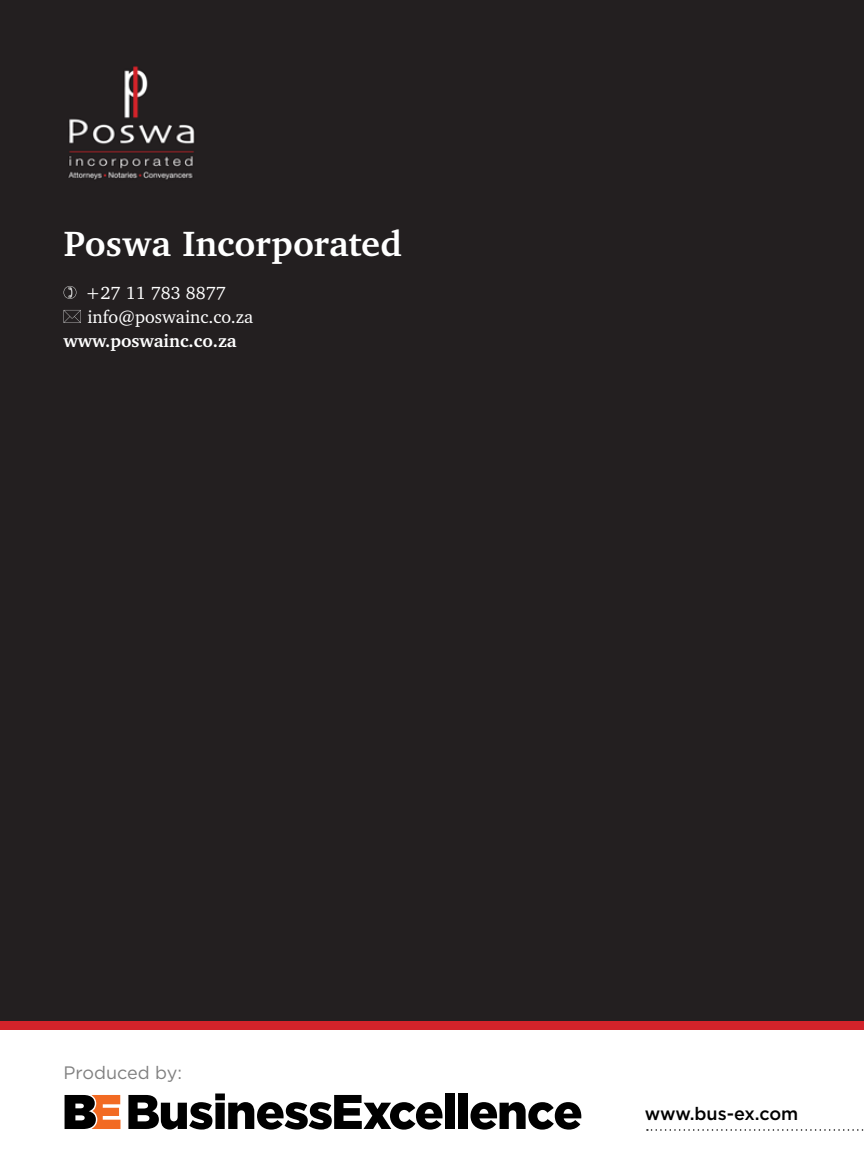
<style>
.page{position:relative;width:864px;height:1174px;background:#fff}
.page>*{position:absolute;margin:0;border:0;box-sizing:border-box;transform-origin:0 0}
.t1{font:700 36px "Charter IT Cby BT";letter-spacing:.005em;color:#fff}
.t2{font:18px/24px "Charter IT Cby BT";color:#fff}
.t3{font:700 18px "Charter IT Cby BT";color:#fff}
.t4{font:500 18px "Gotham";color:#000}
.t5{font:18px "Gotham";color:#808080}
</style>
<div class="page">
<div style="left:0;top:0;width:863px;height:1023px;background:#231f20"></div>
<img style="left:68px;top:66px;width:127px;height:114px">
<div style="left:0;top:1021px;width:863px;height:9px;background:#d2232a"></div>
<svg style="left:470px;top:1102px;width:111px;height:27px"></svg>
<div style="left:458px;top:1093px;width:9px;height:36px;background:#000"></div>
<div style="left:445px;top:1093px;width:9px;height:36px;background:#000"></div>
<svg style="left:128px;top:1093px;width:314px;height:36px"></svg>
<svg style="left:64px;top:1095px;width:56px;height:34px;background:#814f34"></svg>
<svg style="left:646px;top:1129px;width:218px;height:1px"></svg>
<svg style="left:63px;top:286px;width:13px;height:13px"></svg>
<svg style="left:63px;top:310px;width:18px;height:13px"></svg>
<h1 class="t1" style="left:64px;top:221px;width:339px">Poswa Incorporated</h1>
<p class="t2" style="left:86px;top:280px;width:169px">+27 11 783 8877 info@poswainc.co.za</p>
<p class="t3" style="left:63px;top:329px;width:175px">www.poswainc.co.za</p>
<p class="t5" style="left:63px;top:1061px;width:120px">Produced by:</p>
<p class="t4" style="left:644px;top:1101px;width:155px">www.bus-ex.com</p>
</div>
